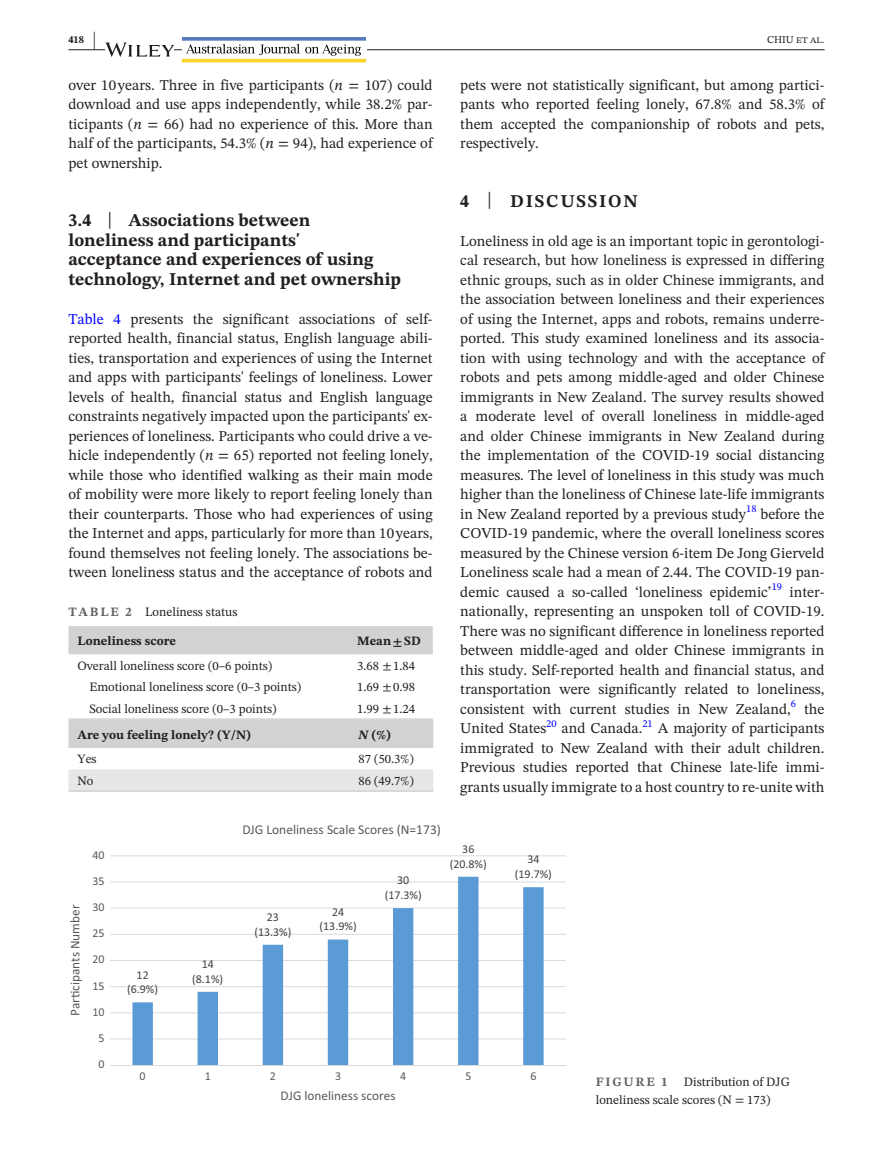
<style>
.page{position:relative;width:893px;height:1174px;background:#fff}
.page>*{position:absolute;margin:0;border:0;box-sizing:border-box;transform-origin:0 0}
.t1{font:700 18px/19.5px "STIX Two Text";color:#231f20}
.t2{font:700 18px "STIX Two Text";letter-spacing:.1em;color:#231f20}
.t3{font:15px/19.5px "STIX Two Text";color:#231f20;text-align:justify}
.t4{font:13.5px "Calibri";color:#595959}
.t5{font:13.35px "Calibri";color:#595959}
.t6{font:12.75px/18px "STIX Two Text";color:#231f20}
.t7{font:700 12.75px "STIX Two Text";color:#231f20}
.t8{font:700 12.75px "STIX Two Text";letter-spacing:.14em;color:#636366}
.t9{font:12px/14.5px "Calibri";color:#404040;text-align:center}
.t10{font:12px "Calibri";color:#595959}
.t11{font:10.5px "STIX Two Text";color:#231f20}
.t12{font:10.5px "STIX Two Text";color:#00f}
.t13{font:700 10.5px "STIX Two Text";color:#231f20}
.s1{font-size:21px}
.s2{font-style:italic}
.s3{font-weight:400;font-size:23.7px}
.s4{color:#00f}
.s5{font-weight:700;color:#636366}
.s6{font-family:"STIX"}
</style>
<div class="page">
<hr style="left:68px;top:49px;width:756px;height:1px;background:#231f20">
<svg style="left:105px;top:43px;width:69px;height:14px"></svg>
<div style="left:182px;top:37px;width:184px;height:25px;background:linear-gradient(to right,#fff,#fff)"></div>
<hr style="left:182px;top:59px;width:184px;height:3px;background:#f7d52d">
<svg style="left:182px;top:37px;width:184px;height:4px"></svg>
<svg style="left:186px;top:44px;width:175px;height:12px"></svg>
<div style="left:68px;top:626px;width:365px;height:28px;background:#d1d2d4"></div>
<hr style="left:68px;top:718px;width:280px;height:2px;background:#d1d2d4">
<hr style="left:348px;top:718px;width:85px;height:2px;background:#d1d2d4">
<div style="left:68px;top:720px;width:365px;height:28px;background:#d1d2d4"></div>
<div style="left:68px;top:769px;width:365px;height:22px;background:#e6e7e9"></div>
<hr style="left:68px;top:790px;width:281px;height:2px;background:#d1d2d4">
<hr style="left:350px;top:790px;width:83px;height:2px;background:#d1d2d4">
<hr style="left:110px;top:1038px;width:456px;height:1px;background:#d9d9d9">
<hr style="left:110px;top:1012px;width:456px;height:1px;background:#d9d9d9">
<hr style="left:110px;top:986px;width:456px;height:1px;background:#d9d9d9">
<hr style="left:110px;top:960px;width:456px;height:1px;background:#d9d9d9">
<hr style="left:110px;top:933px;width:456px;height:1px;background:#d9d9d9">
<hr style="left:110px;top:907px;width:456px;height:1px;background:#d9d9d9">
<hr style="left:110px;top:881px;width:456px;height:1px;background:#d9d9d9">
<hr style="left:110px;top:855px;width:456px;height:1px;background:#d9d9d9">
<svg style="left:132px;top:876px;width:412px;height:188px"></svg>
<hr style="left:110px;top:1064px;width:456px;height:1px;background:#d9d9d9">
<p class="t13" style="left:68px;top:32px;width:29px">418 <span class="s1">|</span></p>
<p class="t11" style="left:767px;top:32px;width:59px">CHIU et al.</p>
<p class="t3" style="left:68px;top:75px;width:366px">over 10 years. Three in five participants (<span class="s2">n</span> = 107) could download and use apps independently, while 38.2% par&shy;ticipants (<span class="s2">n</span> = 66) had no experience of this. More than half of the participants, 54.3% (<span class="s2">n</span> = 94), had experience of pet ownership.</p>
<p class="t3" style="left:460px;top:75px;width:366px">pets were not statistically significant, but among partici&shy;pants who reported feeling lonely, 67.8% and 58.3% of them accepted the companionship of robots and pets, respectively.</p>
<p class="t1" style="left:68px;top:211px;width:334px">3.4 <span class="s3">|</span> Associations between<br>loneliness and participants'<br>acceptance and experiences of using technology, Internet and pet ownership</p>
<p class="t3" style="left:68px;top:309px;width:366px"><span class="s4">Table 4</span> presents the significant associations of self&shy;reported health, financial status, English language abili&shy;ties, transportation and experiences of using the Internet and apps with participants' feelings of loneliness. Lower levels of health, financial status and English language constraints negatively impacted upon the participants' ex&shy;periences of loneliness. Participants who could drive a ve&shy;hicle independently (<span class="s2">n</span> = 65) reported not feeling lonely, while those who identified walking as their main mode of mobility were more likely to report feeling lonely than their counterparts. Those who had experiences of using the Internet and apps, particularly for more than 10 years, found themselves not feeling lonely. The associations be&shy;tween loneliness status and the acceptance of robots and</p>
<p class="t6" style="left:68px;top:603px;width:171px"><span class="s5">TABLE 2</span> Loneliness status</p>
<p class="t7" style="left:77px;top:631px;width:100px">Loneliness score</p>
<p class="t7" style="left:357px;top:631px;width:65px">Mean<span class="s6">±</span>SD</p>
<p class="t6" style="left:77px;top:656px;width:196px">Overall loneliness score (0–6 points)</p>
<p class="t6" style="left:357px;top:656px;width:60px">3.68 ±1.84</p>
<p class="t6" style="left:89px;top:678px;width:213px">Emotional loneliness score (0–3 points)</p>
<p class="t6" style="left:357px;top:678px;width:60px">1.69 ±0.98</p>
<p class="t6" style="left:89px;top:700px;width:189px">Social loneliness score (0–3 points)</p>
<p class="t6" style="left:357px;top:700px;width:60px">1.99 ±1.24</p>
<p class="t7" style="left:77px;top:725px;width:175px">Are you feeling lonely? (Y/N)</p>
<p class="t7" style="left:359px;top:725px;width:34px"><span class="s2">N</span> (%)</p>
<p class="t6" style="left:77px;top:750px;width:21px">Yes</p>
<p class="t6" style="left:359px;top:750px;width:57px">87 (50.3%)</p>
<p class="t6" style="left:77px;top:772px;width:18px">No</p>
<p class="t6" style="left:359px;top:772px;width:57px">86 (49.7%)</p>
<p class="t2" style="left:460px;top:188px;width:179px">4 <span class="s3">|</span> DISCUSSION</p>
<p class="t3" style="left:460px;top:231px;width:366px">Loneliness in old age is an important topic in gerontologi&shy;cal research, but how loneliness is expressed in differing ethnic groups, such as in older Chinese immigrants, and the association between loneliness and their experiences of using the Internet, apps and robots, remains underre&shy;ported. This study examined loneliness and its associa&shy;tion with using technology and with the acceptance of robots and pets among middle-aged and older Chinese immigrants in New Zealand. The survey results showed a moderate level of overall loneliness in middle-aged and older Chinese immigrants in New Zealand during the implementation of the COVID-19 social distancing measures. The level of loneliness in this study was much higher than the loneliness of Chinese late-life immigrants in New Zealand reported by a previous study</p>
<p class="t12" style="left:746px;top:501px;width:12px">18</p>
<p class="t3" style="left:460px;top:504px;width:366px;text-indent:300px">before the COVID-19 pandemic, where the overall loneliness scores measured by the Chinese version 6-item De Jong Gierveld Loneliness scale had a mean of 2.44. The COVID-19 pan&shy;demic caused a so-called ‘loneliness epidemic’</p>
<p class="t12" style="left:772px;top:579px;width:12px">19</p>
<p class="t3" style="left:460px;top:582px;width:366px;text-indent:329px">inter&shy;nationally, representing an unspoken toll of COVID-19.<br>There was no significant difference in loneliness reported between middle-aged and older Chinese immigrants in this study. Self-reported health and financial status, and transportation were significantly related to loneliness, consistent with current studies in New Zealand,</p>
<p class="t12" style="left:791px;top:696px;width:7px">6</p>
<p class="t3" style="left:804px;top:699px;width:22px">the</p>
<p class="t3" style="left:460px;top:718px;width:87px">United States</p>
<p class="t12" style="left:546px;top:715px;width:12px">20</p>
<p class="t3" style="left:562px;top:718px;width:82px">and Canada.</p>
<p class="t12" style="left:642px;top:715px;width:12px">21</p>
<p class="t3" style="left:460px;top:718px;width:366px;text-indent:197px">A majority of participants immigrated to New Zealand with their adult children.<br>Previous studies reported that Chinese late-life immi&shy;grants usually immigrate to a host country to re-unite with</p>
<p class="t5" style="left:66px;top:1016px;width:113px;rotate:-90deg">Par cipants Number</p>
<p class="t10" style="left:92px;top:846px;width:14px">40</p>
<p class="t10" style="left:92px;top:872px;width:14px">35</p>
<p class="t10" style="left:92px;top:899px;width:14px">30</p>
<p class="t10" style="left:92px;top:925px;width:14px">25</p>
<p class="t10" style="left:92px;top:951px;width:14px">20</p>
<p class="t10" style="left:92px;top:977px;width:14px">15</p>
<p class="t10" style="left:92px;top:1003px;width:14px">10</p>
<p class="t10" style="left:99px;top:1029px;width:8px">5</p>
<p class="t10" style="left:99px;top:1055px;width:8px">0</p>
<p class="t9" style="left:127px;top:967px;width:32px">12 (6.9%)</p>
<p class="t9" style="left:192px;top:956px;width:32px">14 (8.1%)</p>
<p class="t4" style="left:243px;top:820px;width:200px">DJG Loneliness Scale Scores (N=173)</p>
<p class="t9" style="left:254px;top:909px;width:39px">23 (13.3%)</p>
<p class="t9" style="left:320px;top:904px;width:39px">24 (13.9%)</p>
<p class="t9" style="left:385px;top:872px;width:39px">30 (17.3%)</p>
<p class="t9" style="left:450px;top:841px;width:39px">36 (20.8%)</p>
<p class="t9" style="left:515px;top:852px;width:39px">34 (19.7%)</p>
<p class="t10" style="left:140px;top:1067px;width:8px">0</p>
<p class="t10" style="left:205px;top:1067px;width:8px">1</p>
<p class="t10" style="left:270px;top:1067px;width:8px">2</p>
<p class="t10" style="left:335px;top:1067px;width:8px">3</p>
<p class="t10" style="left:400px;top:1067px;width:8px">4</p>
<p class="t10" style="left:465px;top:1067px;width:8px">5</p>
<p class="t10" style="left:530px;top:1067px;width:8px">6</p>
<p class="t5" style="left:281px;top:1086px;width:117px">DJG loneliness scores</p>
<p class="t6" style="left:596px;top:1072px;width:196px;text-indent:88px">Distribution of DJG loneliness scale scores (N = 173)</p>
<p class="t8" style="left:596px;top:1072px;width:73px">FIGURE 1</p>
</div>
